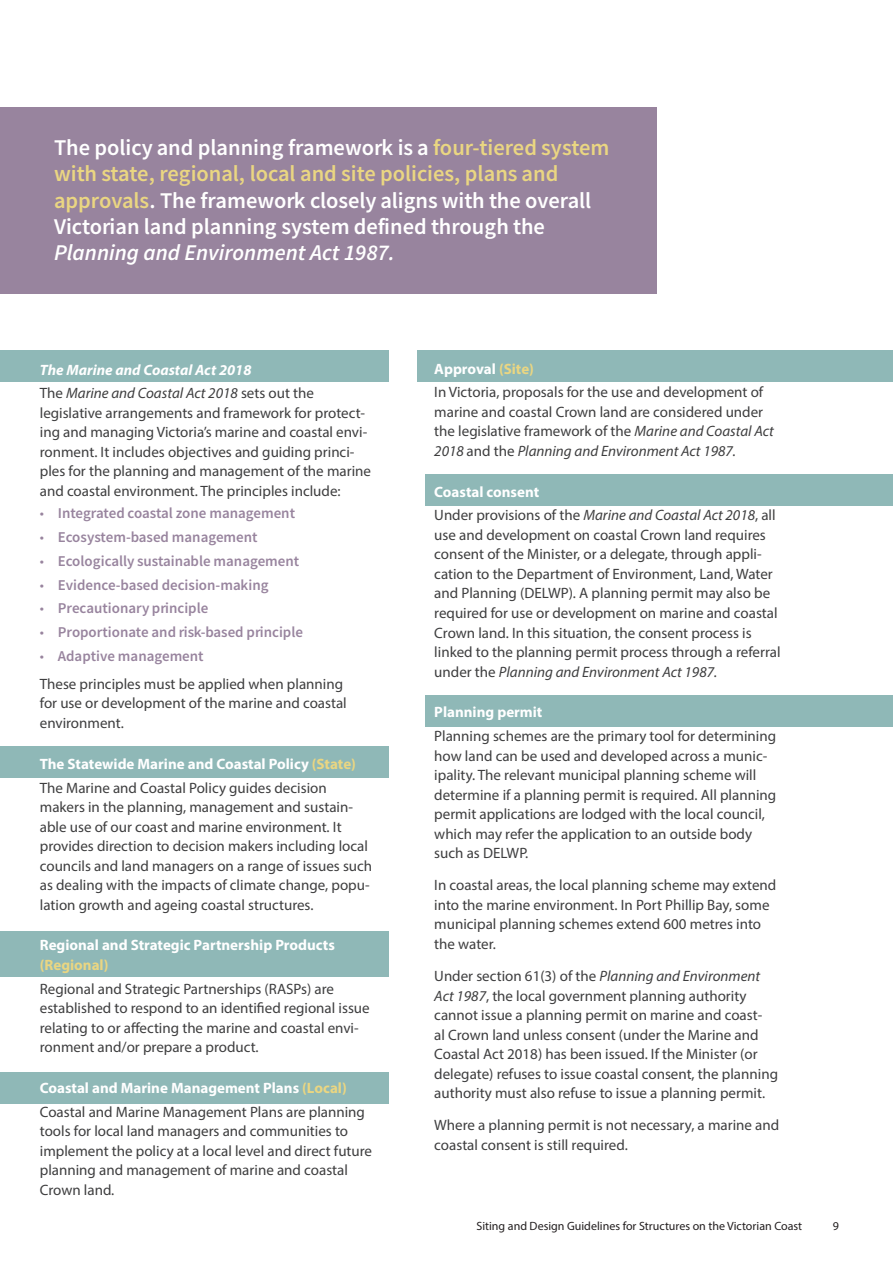
<style>
.page{position:relative;width:893px;height:1263px;background:#fff}
.page>*{position:absolute;margin:0;border:0;box-sizing:border-box;transform-origin:0 0}
.Intro_text_policy{font:22.5px/26.2px "Source Sans Variable";letter-spacing:.035em;color:#fff}
.BODY_TEXT{font:15px/19.5px "Myriad Pro";color:#3e3e3f}
.Bullets{font:15px "Source Sans Variable";letter-spacing:.03em;color:#98849e}
.GLOSSARY_heading{font:700 15px/19.5px "Myriad Pro";color:#fff}
.GLOSSARY_heading-2{font:italic 700 15px "Myriad Pro";color:#fff}
.t1{font:12px "Myriad Pro";color:#231f20}
.s1{color:#ead682}
.s2{font-style:italic}
.s3{font-family:"Myriad Pro"}
</style>
<div class="page">
<div style="left:0;top:932px;width:388px;height:45px;background:#8fb8b7"></div>
<div style="left:0;top:350px;width:388px;height:32px;background:#8fb8b7"></div>
<div style="left:0;top:746px;width:388px;height:31px;background:#8fb8b7"></div>
<div style="left:0;top:1072px;width:388px;height:32px;background:#8fb8b7"></div>
<div style="left:425px;top:475px;width:468px;height:31px;background:#8fb8b7"></div>
<div style="left:417px;top:350px;width:476px;height:32px;background:#8fb8b7"></div>
<div style="left:425px;top:695px;width:468px;height:32px;background:#8fb8b7"></div>
<div style="left:0;top:107px;width:657px;height:187px;background:#98849e"></div>
<p class="Intro_text_policy" style="left:54px;top:135px;width:556px">The policy and planning framework is a <span class="s1">four-tiered system with state, regional, local and site policies, plans and approvals</span>. The framework closely aligns with the overall Victorian land planning system defined through the <span class="s2">Planning and Environment Act 1987.</span></p>
<p class="GLOSSARY_heading-2" style="left:40px;top:360px;width:213px">The Marine and Coastal Act 2018</p>
<p class="BODY_TEXT" style="left:40px;top:383px;width:333px">The <span class="s2">Marine and Coastal Act 2018</span> sets out the legislative arrangements and framework for protect&shy;ing and managing Victoria’s marine and coastal envi&shy;ronment. It includes objectives and guiding princi&shy;ples for the planning and management of the marine and coastal environment. The principles include:</p>
<p class="Bullets" style="left:40px;top:504px;width:256px"><span class="s3">•</span> Integrated coastal zone management</p>
<p class="Bullets" style="left:40px;top:528px;width:218px"><span class="s3">•</span> Ecosystem-based management</p>
<p class="Bullets" style="left:40px;top:552px;width:260px"><span class="s3">•</span> Ecologically sustainable management</p>
<p class="Bullets" style="left:40px;top:576px;width:230px"><span class="s3">•</span> Evidence-based decision-making</p>
<p class="Bullets" style="left:40px;top:599px;width:170px"><span class="s3">•</span> Precautionary principle</p>
<p class="Bullets" style="left:40px;top:623px;width:264px"><span class="s3">•</span> Proportionate and risk-based principle</p>
<p class="Bullets" style="left:40px;top:647px;width:165px"><span class="s3">•</span> Adaptive management</p>
<p class="BODY_TEXT" style="left:40px;top:674px;width:309px">These principles must be applied when planning for use or development of the marine and coastal environment.</p>
<p class="GLOSSARY_heading" style="left:40px;top:753px;width:318px">The Statewide Marine and Coastal Policy <span class="s1">(State)</span></p>
<p class="BODY_TEXT" style="left:40px;top:777px;width:334px">The Marine and Coastal Policy guides decision makers in the planning, management and sustain&shy;able use of our coast and marine environment. It provides direction to decision makers including local councils and land managers on a range of issues such as dealing with the impacts of climate change, popu&shy;lation growth and ageing coastal structures.</p>
<p class="GLOSSARY_heading" style="left:40px;top:935px;width:297px">Regional and Strategic Partnership Products <span class="s1">(Regional)</span></p>
<p class="BODY_TEXT" style="left:40px;top:978px;width:331px">Regional and Strategic Partnerships (RASPs) are established to respond to an identified regional issue relating to or affecting the marine and coastal envi&shy;ronment and/or prepare a product.</p>
<p class="GLOSSARY_heading" style="left:40px;top:1077px;width:308px">Coastal and Marine Management Plans <span class="s1">(Local)</span></p>
<p class="BODY_TEXT" style="left:40px;top:1101px;width:334px">Coastal and Marine Management Plans are planning tools for local land managers and communities to implement the policy at a local level and direct future planning and management of marine and coastal Crown land.</p>
<p class="GLOSSARY_heading" style="left:434px;top:358px;width:101px">Approval <span class="s1">(Site)</span></p>
<p class="BODY_TEXT" style="left:434px;top:382px;width:341px">In Victoria, proposals for the use and development of marine and coastal Crown land are considered under the legislative framework of the <span class="s2">Marine and Coastal Act 2018</span> and the <span class="s2">Planning and Environment Act 1987.</span></p>
<p class="GLOSSARY_heading" style="left:434px;top:481px;width:106px">Coastal consent</p>
<p class="BODY_TEXT" style="left:434px;top:505px;width:348px">Under provisions of the <span class="s2">Marine and Coastal Act 2018</span>, all use and development on coastal Crown land requires consent of the Minister, or a delegate, through appli&shy;cation to the Department of Environment, Land, Water and Planning (DELWP). A planning permit may also be required for use or development on marine and coastal Crown land. In this situation, the consent process is linked to the planning permit process through a referral under the <span class="s2">Planning and Environment Act 1987.</span></p>
<p class="GLOSSARY_heading" style="left:434px;top:702px;width:110px">Planning permit</p>
<p class="BODY_TEXT" style="left:434px;top:726px;width:343px">Planning schemes are the primary tool for determining how land can be used and developed across a munic&shy;ipality. The relevant municipal planning scheme will determine if a planning permit is required. All planning permit applications are lodged with the local council, which may refer the application to an outside body such as DELWP.</p>
<p class="BODY_TEXT" style="left:434px;top:875px;width:344px">In coastal areas, the local planning scheme may extend into the marine environment. In Port Phillip Bay, some municipal planning schemes extend 600 metres into the water.</p>
<p class="BODY_TEXT" style="left:434px;top:966px;width:345px">Under section 61(3) of the <span class="s2">Planning and Environment Act 1987</span>, the local government planning authority cannot issue a planning permit on marine and coast-<br>al Crown land unless consent (under the Marine and Coastal Act 2018) has been issued. If the Minister (or delegate) refuses to issue coastal consent, the planning authority must also refuse to issue a planning permit.</p>
<p class="BODY_TEXT" style="left:434px;top:1115px;width:346px">Where a planning permit is not necessary, a marine and coastal consent is still required.</p>
<p class="t1" style="left:476px;top:1218px;width:327px">Siting and Design Guidelines for Structures on the Victorian Coast</p>
<p class="t1" style="left:833px;top:1218px;width:8px">9</p>
</div>
